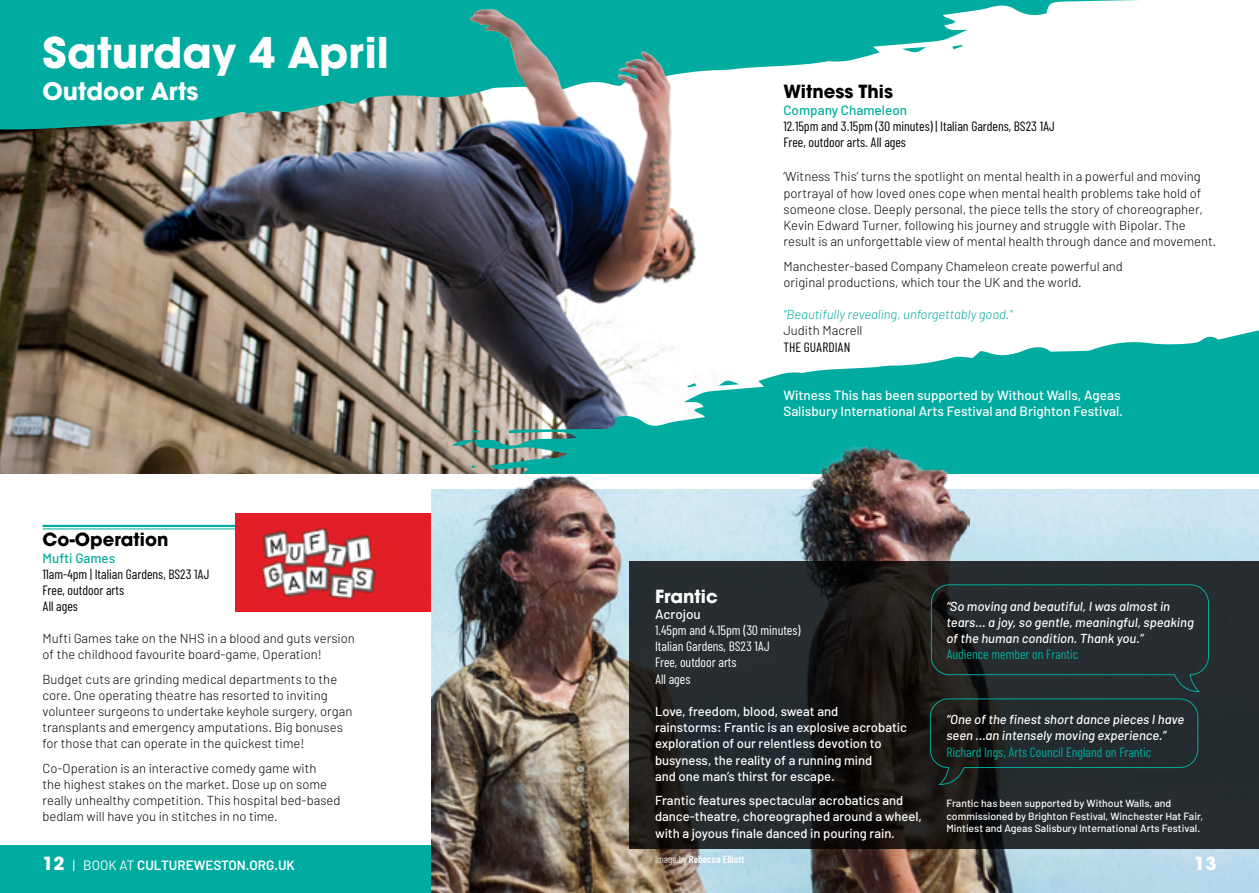
<style>
.page{position:relative;width:1259px;height:893px;background:#fff}
.page>*{position:absolute;margin:0;border:0;box-sizing:border-box;transform-origin:0 0}
.t1{font:700 42px "ITC Avant Garde Std";color:#fff}
.t2{font:700 24px "ITC Avant Garde Std";color:#fff}
.t3{font:700 18px "ITC Avant Garde Std";color:#000}
.t4{font:700 18px "ITC Avant Garde Std";color:#fff}
.t5{font:13.5px/16.2px "Barlow Condensed";color:#000}
.t6{font:500 13.5px/16.2px "Barlow";color:#fff}
.t7{font:13.5px/16.2px "Barlow Condensed";color:#fff}
.t8{font:13.5px "Barlow Condensed";color:#00aca0}
.t9{font:600 13.5px "Barlow";color:#fff}
.t10{font:500 13.5px "Barlow";color:#00aca0}
.t11{font:300 13.05px/16.2px "Barlow";color:#000}
.t12{font:500 13.05px/16.2px "Barlow";color:#fff}
.t13{font:italic 500 13.05px/16.2px "Barlow";color:#fff}
.t14{font:italic 300 13.05px "Barlow";color:#00aca0}
.t15{font:500 10.5px/12.6px "Barlow";color:#fff}
.t16{font:600 10.5px "Barlow Condensed";color:#fff}
.s1{font-weight:300}
.s2{font-family:"ITC Avant Garde Std";font-weight:700;font-size:18px}
.s3{font-weight:400}
</style>
<div class="page">
<div style="left:0;top:846px;width:629px;height:47px;background:#00aca0"></div>
<img style="left:431px;top:489px;width:828px;height:404px">
<svg style="left:629px;top:562px;width:630px;height:287px;background:#202324"></svg>
<img style="left:0;top:130px;width:696px;height:343px">
<svg style="left:0;top:0;width:1139px;height:130px;fill:#00aca0"></svg>
<img style="left:470px;top:9px;width:107px;height:118px">
<img style="left:618px;top:51px;width:52px;height:75px">
<svg style="left:452px;top:315px;width:807px;height:158px;fill:#00aca0"></svg>
<img style="left:788px;top:442px;width:181px;height:99px">
<img style="left:497px;top:462px;width:150px;height:75px">
<hr style="left:43px;top:525px;width:328px;height:2px;background:#00aca0">
<hr style="left:43px;top:529px;width:328px;height:1px;background:#00aca0">
<svg style="left:930px;top:584px;width:279px;height:108px;background:#242d2f"></svg>
<svg style="left:929px;top:698px;width:269px;height:87px;background:#20292b"></svg>
<div style="left:235px;top:514px;width:196px;height:98px;background:#e21f26"></div>
<img style="left:261px;top:528px;width:115px;height:72px">
<h1 class="t1" style="left:43px;top:24px;width:348px">Saturday 4 April</h1>
<h2 class="t2" style="left:43px;top:75px;width:157px">Outdoor Arts</h2>
<h3 class="t3" style="left:43px;top:528px;width:127px">Co-Operation</h3>
<p class="t10" style="left:43px;top:549px;width:74px">Mufti Games</p>
<p class="t5" style="left:43px;top:565px;width:169px">11am-4pm | Italian Gardens, BS23 1AJ<br>Free, outdoor arts<br>All ages</p>
<p class="t11" style="left:43px;top:630px;width:314px">Mufti Games take on the NHS in a blood and guts version of the childhood favourite board-game, Operation!</p>
<p class="t11" style="left:43px;top:670px;width:311px">Budget cuts are grinding medical departments to the core. One operating theatre has resorted to inviting volunteer surgeons to undertake keyhole surgery, organ transplants and emergency amputations. Big bonuses for those that can operate in the quickest time!</p>
<p class="t11" style="left:43px;top:760px;width:299px">Co-Operation is an interactive comedy game with<br>the highest stakes on the market. Dose up on some really unhealthy competition. This hospital bed-based bedlam will have you in stitches in no time.</p>
<h3 class="t3" style="left:783px;top:80px;width:111px">Witness This</h3>
<p class="t10" style="left:783px;top:101px;width:125px">Company Chameleon</p>
<p class="t5" style="left:783px;top:117px;width:273px">12.15pm and 3.15pm (30 minutes) | Italian Gardens, BS23 1AJ<br>Free, outdoor arts. All ages</p>
<p class="t11" style="left:783px;top:168px;width:434px">‘Witness This’ turns the spotlight on mental health in a powerful and moving portrayal of how loved ones cope when mental health problems take hold of someone close. Deeply personal, the piece tells the story of choreographer, Kevin Edward Turner, following his journey and struggle with Bipolar. The result is an unforgettable view of mental health through dance and movement.</p>
<p class="t11" style="left:783px;top:257px;width:341px">Manchester-based Company Chameleon create powerful and original productions, which tour the UK and the world.</p>
<p class="t14" style="left:783px;top:306px;width:230px">“Beautifully revealing, unforgettably good.”</p>
<p class="t11" style="left:783px;top:322px;width:81px">Judith Macrell</p>
<p class="t5" style="left:783px;top:338px;width:68px">THE GUARDIAN</p>
<p class="t6" style="left:783px;top:387px;width:341px">Witness This has been supported by Without Walls, Ageas<br>Salisbury International Arts Festival and Brighton Festival.</p>
<h3 class="t4" style="left:655px;top:584px;width:64px">Frantic</h3>
<p class="t6" style="left:655px;top:606px;width:47px">Acrojou</p>
<p class="t7" style="left:655px;top:622px;width:147px">1.45pm and 4.15pm (30 minutes)<br>Italian Gardens, BS23 1AJ<br>Free, outdoor arts<br>All ages</p>
<p class="t12" style="left:655px;top:703px;width:253px">Love, freedom, blood, sweat and rainstorms: Frantic is an explosive acrobatic exploration of our relentless devotion to busyness, the reality of a running mind<br>and one man’s thirst for escape.</p>
<p class="t12" style="left:655px;top:792px;width:268px">Frantic features spectacular acrobatics and dance-theatre, choreographed around a wheel, with a joyous finale danced in pouring rain.</p>
<p class="t13" style="left:946px;top:598px;width:249px">“So moving and beautiful, I was almost in tears… a joy, so gentle, meaningful, speaking of the human condition. Thank you.”</p>
<p class="t8" style="left:946px;top:646px;width:133px">Audience member on Frantic</p>
<p class="t13" style="left:946px;top:711px;width:239px">“One of the finest short dance pieces I have seen ...an intensely moving experience.”</p>
<p class="t8" style="left:946px;top:743px;width:206px">Richard Ings, Arts Council England on Frantic</p>
<p class="t15" style="left:946px;top:797px;width:258px">Frantic has been supported by Without Walls, and commissioned by Brighton Festival, Winchester Hat Fair,<br>Mintiest and Ageas Salisbury International Arts Festival.</p>
<p class="t16" style="left:655px;top:852px;width:91px"><span class="s1">Image by</span> Rebecca Elliott</p>
<p class="t9" style="left:43px;top:857px;width:254px"><span class="s2">12</span> <span class="s3">| BOOK AT</span> CULTUREWESTON.ORG.UK</p>
<h3 class="t4" style="left:1194px;top:852px;width:24px">13</h3>
</div>
